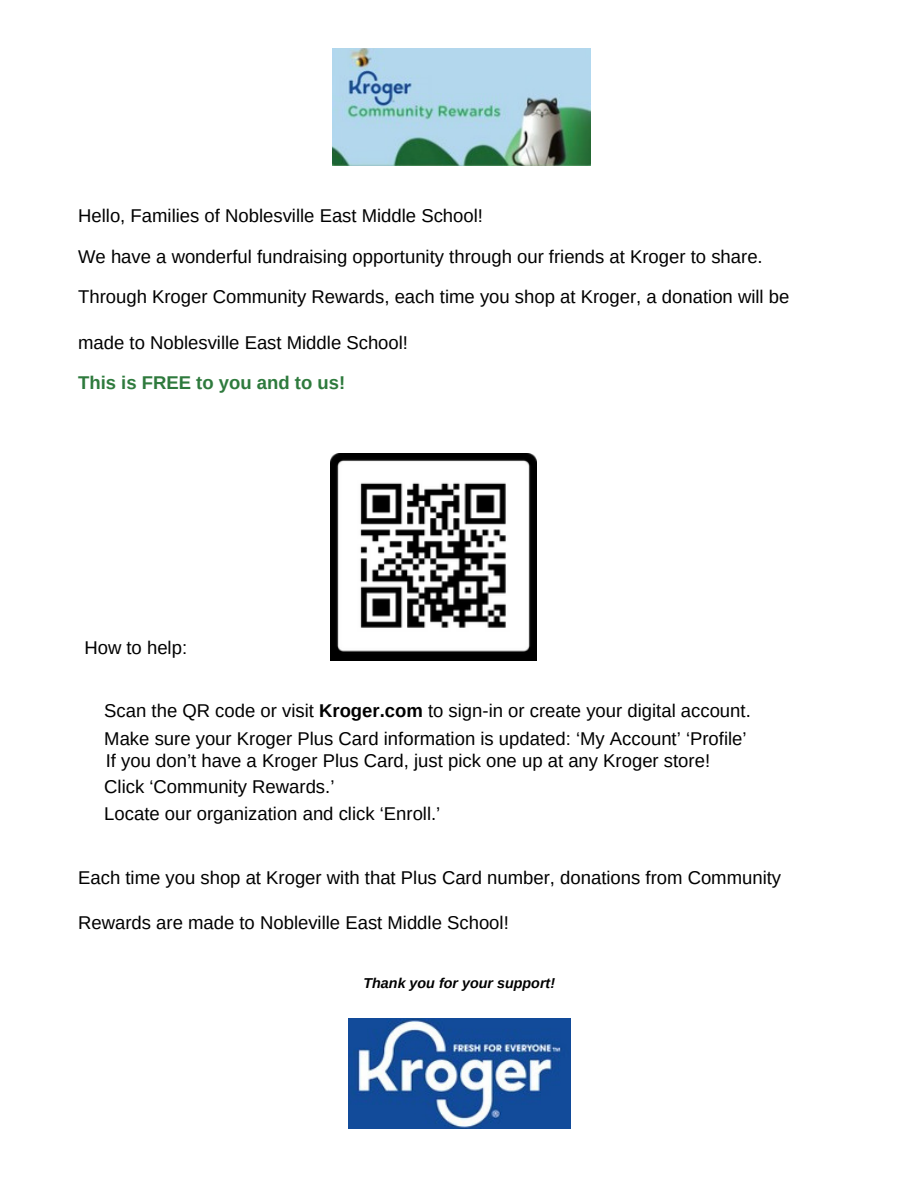
<style>
.page{position:relative;width:918px;height:1188px;background:#fff}
.page>*{position:absolute;margin:0;border:0;box-sizing:border-box;transform-origin:0 0}
.t1{font:18.45px/28.2px "Arimo";color:#000}
.t2{font:700 18.45px "Arimo";color:#2e7a3d}
.t3{font:italic 700 14.25px "Arimo";color:#000}
.s1{font-weight:700}
</style>
<div class="page">
<img style="left:333px;top:48px;width:257px;height:117px">
<img style="left:331px;top:453px;width:206px;height:207px">
<img style="left:348px;top:1018px;width:223px;height:110px">
<h2 class="t1" style="left:78px;top:202px;width:406px">Hello, Families of Noblesville East Middle School!</h2>
<h1 class="t1" style="left:78px;top:242px;width:686px">We have a wonderful fundraising opportunity through our friends at Kroger to share.</h1>
<h2 class="t1" style="left:78px;top:282px;width:713px">Through Kroger Community Rewards, each time you shop at Kroger, a donation will be</h2>
<h2 class="t1" style="left:78px;top:328px;width:331px">made to Noblesville East Middle School!</h2>
<p class="t2" style="left:78px;top:372px;width:269px">This is FREE to you and to us!</p>
<h2 class="t1" style="left:84px;top:634px;width:104px">How to help:</h2>
<h2 class="t1" style="left:104px;top:697px;width:648px">Scan the QR code or visit <span class="s1">Kroger.com</span> to sign-in or create your digital account.<br>Make sure your Kroger Plus Card information is updated: ‘My Account’ ‘Profile’</h2>
<h2 class="t1" style="left:106px;top:746px;width:606px">If you don’t have a Kroger Plus Card, just pick one up at any Kroger store!</h2>
<h2 class="t1" style="left:104px;top:773px;width:338px;line-height:27px">Click ‘Community Rewards.’<br>Locate our organization and click ‘Enroll.’</h2>
<p class="t1" style="left:78px;top:863px;width:705px">Each time you shop at Kroger with that Plus Card number, donations from Community</p>
<p class="t1" style="left:78px;top:908px;width:432px">Rewards are made to Nobleville East Middle School!</p>
<p class="t3" style="left:363px;top:975px;width:193px">Thank you for your support!</p>
</div>
